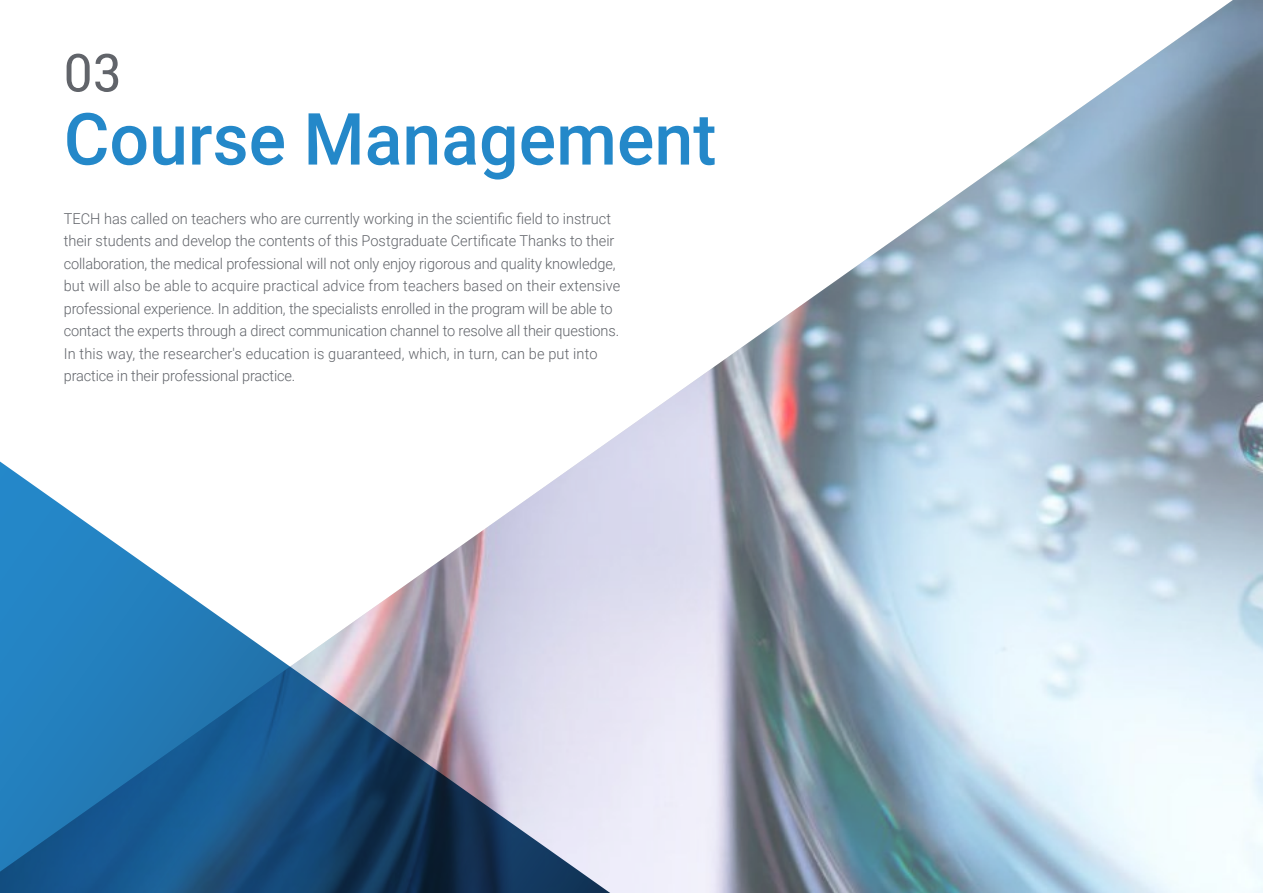
<style>
.page{position:relative;width:1263px;height:893px;background:#fff}
.page>*{position:absolute;margin:0;border:0;box-sizing:border-box;transform-origin:0 0}
.t1{font:500 72px "Roboto";color:#2488c9}
.t2{font:52.5px "Roboto";color:#61646a}
.t3{font:300 15px/22.5px "Roboto";letter-spacing:-.01em;color:#61646a}
</style>
<div class="page">
<img style="left:602px;top:0;width:661px;height:893px">
<svg style="left:0;top:446px;width:640px;height:447px"></svg>
<h2 class="t2" style="left:64px;top:36px;width:59px">03</h2>
<h1 class="t1" style="left:64px;top:89px;width:654px">Course Management</h1>
<p class="t3" style="left:64px;top:207px;width:558px">TECH has called on teachers who are currently working in the scientific field to instruct their students and develop the contents of this Postgraduate Certificate Thanks to their collaboration, the medical professional will not only enjoy rigorous and quality knowledge, but will also be able to acquire practical advice from teachers based on their extensive professional experience. In addition, the specialists enrolled in the program will be able to contact the experts through a direct communication channel to resolve all their questions.<br>In this way, the researcher's education is guaranteed, which, in turn, can be put into practice in their professional practice.</p>
</div>
